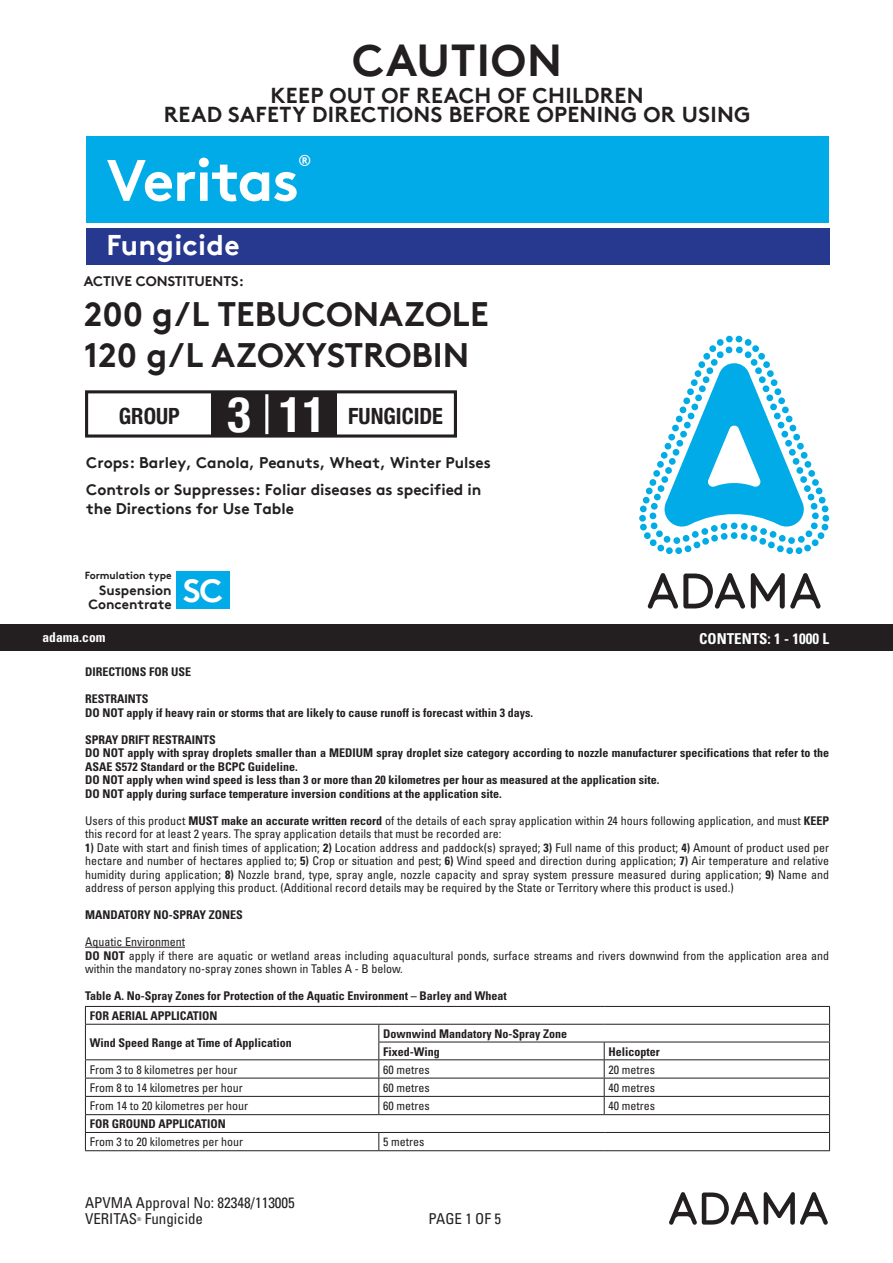
<style>
.page{position:relative;width:893px;height:1263px;background:#fff}
.page>*{position:absolute;margin:0;border:0;box-sizing:border-box;transform-origin:0 0}
.t1{font:700 58.35px "Brown TT";letter-spacing:-.02em;color:#fff}
.t2{font:700 44.85px "Brown TT";letter-spacing:.02em;color:#231f20}
.t3{font:700 33.9px/40.8px "Brown TT";color:#231f20}
.t4{font:700 32.85px "Brown TT";color:#fff}
.t5{font:700 28.5px "Brown TT";letter-spacing:.01em;color:#fff}
.t6{font:700 condensed 22.35px "Helvetica Neue";color:#231f20}
.t7{font:700 21.6px/19.5px "Brown TT";letter-spacing:.015em;color:#231f20;text-align:center}
.t8{font:700 15.9px "Brown TT";color:#fff}
.t9{font:700 15.45px/27px "Brown TT";color:#231f20}
.t10{font:condensed 15px/16.5px "Univers";color:#231f20}
.t11{font:700 condensed 15px "Univers";color:#fff}
.t12{font:700 13.95px "Brown TT";color:#231f20}
.t13{font:700 13.65px/13.6px "Brown TT";color:#231f20;text-align:right}
.t14{font:700 condensed 13.5px "Univers";color:#fff}
.t15{font:condensed 12px/13.5px "Univers";color:#231f20}
.t16{font:700 condensed 12px/13.5px "Univers";color:#231f20}
.t17{font:700 10.35px "Brown TT";color:#231f20}
.t18{font:condensed 5.25px "Univers";color:#231f20}
.s1{font-size:49.5px;color:#fff}
.s2{font-weight:700}
</style>
<div class="page">
<svg style="left:669px;top:1192px;width:89px;height:33px"></svg>
<svg style="left:764px;top:1192px;width:64px;height:33px"></svg>
<hr style="left:85px;top:947px;width:100px;height:1px;background:#231f20">
<hr style="left:85px;top:1006px;width:294px;height:1px;background:#231f20">
<hr style="left:379px;top:1006px;width:225px;height:1px;background:#231f20">
<hr style="left:604px;top:1006px;width:226px;height:1px;background:#231f20">
<hr style="left:85px;top:1024px;width:294px;height:1px;background:#231f20">
<hr style="left:379px;top:1024px;width:225px;height:1px;background:#231f20">
<hr style="left:604px;top:1024px;width:226px;height:1px;background:#231f20">
<hr style="left:378px;top:1042px;width:226px;height:1px;background:#231f20">
<hr style="left:604px;top:1042px;width:226px;height:1px;background:#231f20">
<hr style="left:85px;top:1059px;width:294px;height:1px;background:#231f20">
<hr style="left:379px;top:1059px;width:225px;height:1px;background:#231f20">
<hr style="left:604px;top:1059px;width:226px;height:1px;background:#231f20">
<hr style="left:85px;top:1078px;width:294px;height:1px;background:#231f20">
<hr style="left:379px;top:1078px;width:225px;height:1px;background:#231f20">
<hr style="left:604px;top:1078px;width:226px;height:1px;background:#231f20">
<hr style="left:85px;top:1096px;width:294px;height:1px;background:#231f20">
<hr style="left:379px;top:1096px;width:225px;height:1px;background:#231f20">
<svg style="left:378px;top:1024px;width:1px;height:90px"></svg>
<hr style="left:604px;top:1096px;width:226px;height:1px;background:#231f20">
<svg style="left:604px;top:1042px;width:1px;height:72px"></svg>
<hr style="left:85px;top:1114px;width:294px;height:1px;background:#231f20">
<hr style="left:379px;top:1114px;width:225px;height:1px;background:#231f20">
<hr style="left:604px;top:1114px;width:226px;height:1px;background:#231f20">
<hr style="left:85px;top:1132px;width:294px;height:1px;background:#231f20">
<svg style="left:85px;top:1007px;width:1px;height:143px"></svg>
<hr style="left:379px;top:1132px;width:225px;height:1px;background:#231f20">
<svg style="left:378px;top:1133px;width:1px;height:17px"></svg>
<hr style="left:604px;top:1132px;width:226px;height:1px;background:#231f20">
<svg style="left:829px;top:1007px;width:1px;height:143px"></svg>
<hr style="left:85px;top:1150px;width:294px;height:1px;background:#231f20">
<hr style="left:379px;top:1150px;width:225px;height:1px;background:#231f20">
<hr style="left:604px;top:1150px;width:226px;height:1px;background:#231f20">
<div style="left:0;top:625px;width:893px;height:26px;background:#231f20"></div>
<svg style="left:648px;top:573px;width:97px;height:36px"></svg>
<svg style="left:751px;top:573px;width:70px;height:36px"></svg>
<svg style="left:639px;top:335px;width:191px;height:219px"></svg>
<div style="left:177px;top:571px;width:53px;height:38px;background:#00abe7"></div>
<div style="left:87px;top:137px;width:742px;height:86px;background:#00abe7"></div>
<div style="left:86px;top:229px;width:743px;height:36px;background:#27388f"></div>
<div style="left:267px;top:392px;width:70px;height:44px;background:#231f20"></div>
<div style="left:211px;top:392px;width:53px;height:44px;background:#231f20"></div>
<hr style="left:265px;top:394px;width:3px;height:40px;background:#fff">
<div style="left:85px;top:390px;width:372px;height:48px;border:3px solid #231f20"></div>
<h2 class="t2" style="left:352px;top:33px;width:211px">CAUTION</h2>
<h3 class="t7" style="left:164px;top:85px;width:588px">KEEP OUT OF REACH OF CHILDREN<br>READ SAFETY DIRECTIONS BEFORE OPENING OR USING</h3>
<h1 class="t1" style="left:107px;top:145px;width:194px">Veritas</h1>
<h3 class="t8" style="left:298px;top:151px;width:15px">®</h3>
<h3 class="t5" style="left:107px;top:227px;width:135px">Fungicide</h3>
<p class="t12" style="left:84px;top:272px;width:162px">ACTIVE CONSTITUENTS:</p>
<h3 class="t3" style="left:84px;top:294px;width:406px">200 g/L TEBUCONAZOLE<br>120 g/L AZOXYSTROBIN</h3>
<h3 class="t6" style="left:119px;top:397px;width:326px">GROUP <span class="s1">3 11</span> FUNGICIDE</h3>
<p class="t9" style="left:86px;top:449px;width:406px">Crops: Barley, Canola, Peanuts, Wheat, Winter Pulses<br>Controls or Suppresses: Foliar diseases as specified in</p>
<p class="t9" style="left:86px;top:494px;width:209px">the Directions for Use Table</p>
<p class="t17" style="left:85px;top:569px;width:88px">Formulation type</p>
<p class="t13" style="left:88px;top:583px;width:85px">Suspension<br>Concentrate</p>
<h3 class="t4" style="left:183px;top:571px;width:42px">SC</h3>
<p class="t14" style="left:43px;top:628px;width:64px">adama.com</p>
<p class="t11" style="left:699px;top:630px;width:131px">CONTENTS: 1 - 1000 L</p>
<p class="t16" style="left:85px;top:665px;width:108px">DIRECTIONS FOR USE</p>
<p class="t16" style="left:85px;top:692px;width:449px">RESTRAINTS<br>DO NOT apply if heavy rain or storms that are likely to cause runoff is forecast within 3 days.</p>
<p class="t16" style="left:85px;top:732px;width:746px">SPRAY DRIFT RESTRAINTS<br>DO NOT apply with spray droplets smaller than a MEDIUM spray droplet size category according to nozzle manufacturer specifications that refer to the ASAE S572 Standard or the BCPC Guideline.<br>DO NOT apply when wind speed is less than 3 or more than 20 kilometres per hour as measured at the application site.<br>DO NOT apply during surface temperature inversion conditions at the application site.</p>
<p class="t15" style="left:85px;top:813px;width:746px">Users of this product <span class="s2">MUST make an accurate written record</span> of the details of each spray application within 24 hours following application, and must <span class="s2">KEEP </span>this record for at least 2 years. The spray application details that must be recorded are:</p>
<p class="t15" style="left:85px;top:840px;width:746px;text-align:justify"><span class="s2">1)</span> Date with start and finish times of application; <span class="s2">2)</span> Location address and paddock(s) sprayed; <span class="s2">3)</span> Full name of this product; <span class="s2">4)</span> Amount of product used per hectare and number of hectares applied to; <span class="s2">5)</span> Crop or situation and pest; <span class="s2">6)</span> Wind speed and direction during application; <span class="s2">7)</span> Air temperature and relative humidity during application; <span class="s2">8)</span> Nozzle brand, type, spray angle, nozzle capacity and spray system pressure measured during application; <span class="s2">9)</span> Name and address of person applying this product. (Additional record details may be required by the State or Territory where this product is used.)</p>
<p class="t16" style="left:85px;top:908px;width:159px">MANDATORY NO-SPRAY ZONES</p>
<p class="t15" style="left:85px;top:935px;width:746px">Aquatic Environment<br><span class="s2">DO NOT</span> apply if there are aquatic or wetland areas including aquacultural ponds, surface streams and rivers downwind from the application area and within the mandatory no-spray zones shown in Tables A - B below.</p>
<p class="t16" style="left:90px;top:986px;width:419px;line-height:20px;text-indent:-5px">Table A. No-Spray Zones for Protection of the Aquatic Environment – Barley and Wheat<br>FOR AERIAL APPLICATION</p>
<p class="t16" style="left:90px;top:1035px;width:204px">Wind Speed Range at Time of Application</p>
<p class="t16" style="left:383px;top:1024px;width:185px;line-height:17.9px">Downwind Mandatory No-Spray Zone<br>Fixed-Wing</p>
<p class="t16" style="left:608px;top:1044px;width:53px">Helicopter</p>
<p class="t15" style="left:90px;top:1062px;width:149px">From 3 to 8 kilometres per hour</p>
<p class="t15" style="left:383px;top:1062px;width:48px">60 metres</p>
<p class="t15" style="left:608px;top:1062px;width:48px">20 metres</p>
<p class="t15" style="left:90px;top:1081px;width:155px">From 8 to 14 kilometres per hour</p>
<p class="t15" style="left:383px;top:1081px;width:48px">60 metres</p>
<p class="t15" style="left:608px;top:1081px;width:48px">40 metres</p>
<p class="t15" style="left:90px;top:1099px;width:160px">From 14 to 20 kilometres per hour</p>
<p class="t15" style="left:383px;top:1099px;width:48px">60 metres</p>
<p class="t15" style="left:608px;top:1099px;width:48px">40 metres</p>
<p class="t16" style="left:90px;top:1117px;width:137px">FOR GROUND APPLICATION</p>
<p class="t15" style="left:90px;top:1135px;width:155px">From 3 to 20 kilometres per hour</p>
<p class="t15" style="left:383px;top:1135px;width:43px">5 metres</p>
<p class="t10" style="left:85px;top:1193px;width:211px">APVMA Approval No: 82348/113005<br>VERITAS</p>
<p class="t18" style="left:137px;top:1216px;width:6px">®</p>
<p class="t10" style="left:145px;top:1210px;width:60px">Fungicide</p>
<p class="t10" style="left:429px;top:1210px;width:74px">PAGE 1 OF 5</p>
</div>
